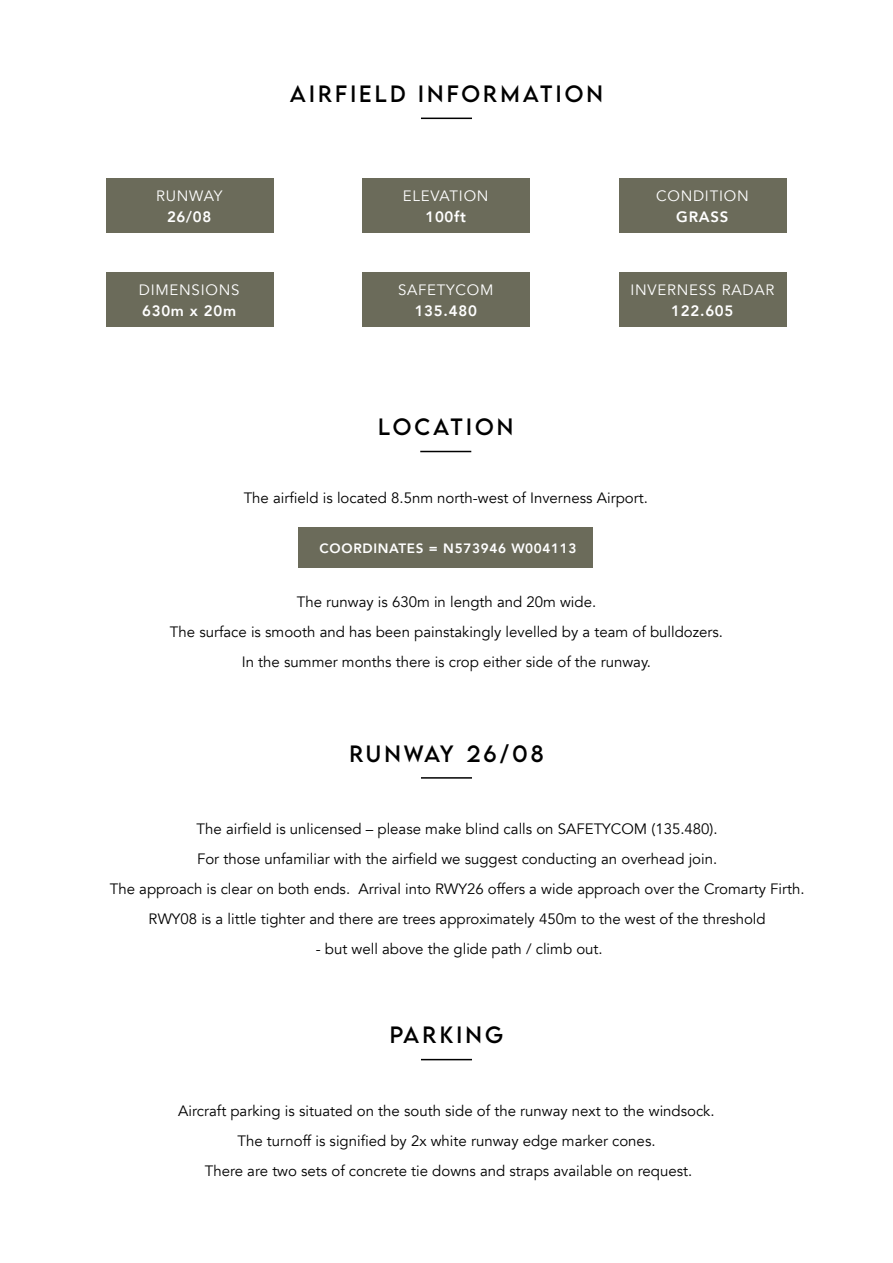
<style>
.page{position:relative;width:893px;height:1263px;background:#fff}
.page>*{position:absolute;margin:0;border:0;box-sizing:border-box;transform-origin:0 0}
.t1{font:21px "LEMONMILK";letter-spacing:.15em;color:#000}
.t2{font:15px/30px "Avenir";color:#000;text-align:center}
.t3{font:15px "Avenir";letter-spacing:.05em;color:#fff}
.t4{font:800 15px "Avenir";letter-spacing:.05em;color:#fff}
.t5{font:800 13.5px "Avenir";letter-spacing:.05em;color:#fff}
</style>
<div class="page">
<hr style="left:421px;top:118px;width:51px;height:1px;background:#000">
<div style="left:106px;top:179px;width:167px;height:54px;background:#6b6b5a"></div>
<div style="left:619px;top:272px;width:168px;height:55px;background:#6b6b5a"></div>
<div style="left:363px;top:179px;width:167px;height:54px;background:#6b6b5a"></div>
<div style="left:619px;top:179px;width:168px;height:54px;background:#6b6b5a"></div>
<div style="left:106px;top:272px;width:167px;height:55px;background:#6b6b5a"></div>
<div style="left:363px;top:272px;width:167px;height:55px;background:#6b6b5a"></div>
<hr style="left:420px;top:451px;width:51px;height:1px;background:#000">
<div style="left:298px;top:528px;width:295px;height:40px;background:#6b6b5a"></div>
<hr style="left:421px;top:777px;width:51px;height:2px;background:#000">
<hr style="left:421px;top:1059px;width:51px;height:1px;background:#000">
<p class="t3" style="left:156px;top:187px;width:68px">RUNWAY</p>
<p class="t4" style="left:167px;top:205px;width:46px">26/08</p>
<p class="t3" style="left:139px;top:281px;width:102px">DIMENSIONS</p>
<p class="t4" style="left:142px;top:299px;width:96px">630m x 20m</p>
<h1 class="t1" style="left:290px;top:80px;width:315px">AIRFIELD INFORMATION</h1>
<p class="t3" style="left:403px;top:187px;width:87px">ELEVATION</p>
<p class="t4" style="left:425px;top:205px;width:42px">100ft</p>
<p class="t3" style="left:398px;top:281px;width:97px">SAFETYCOM</p>
<p class="t4" style="left:415px;top:299px;width:64px">135.480</p>
<p class="t3" style="left:656px;top:187px;width:94px">CONDITION</p>
<p class="t4" style="left:676px;top:205px;width:54px">GRASS</p>
<p class="t3" style="left:630px;top:281px;width:145px">INVERNESS RADAR</p>
<p class="t4" style="left:671px;top:299px;width:64px">122.605</p>
<h1 class="t1" style="left:378px;top:413px;width:116px">LO CAT ION</h1>
<p class="t2" style="left:244px;top:483px;width:406px">The airfield is located 8.5nm north-west of Inverness Airport.</p>
<p class="t5" style="left:320px;top:538px;width:259px">COORDINATES = N573946 W004113</p>
<p class="t2" style="left:170px;top:587px;width:555px">The runway is 630m in length and 20m wide.<br>The surface is smooth and has been painstakingly levelled by a team of bulldozers.<br>In the summer months there is crop either side of the runway.</p>
<h1 class="t1" style="left:349px;top:740px;width:196px">RUNWAY 26/08</h1>
<p class="t2" style="left:110px;top:814px;width:696px">The airfield is unlicensed – please make blind calls on SAFETYCOM (135.480).<br>For those unfamiliar with the airfield we suggest conducting an overhead join.<br>The approach is clear on both ends. Arrival into RWY26 offers a wide approach over the Cromarty Firth.<br>RWY08 is a little tighter and there are trees approximately 450m to the west of the threshold</p>
<p class="t2" style="left:316px;top:934px;width:288px">- but well above the glide path / climb out.</p>
<h1 class="t1" style="left:390px;top:1021px;width:115px">PARKING</h1>
<p class="t2" style="left:178px;top:1096px;width:538px">Aircraft parking is situated on the south side of the runway next to the windsock.<br>The turnoff is signified by 2x white runway edge marker cones.<br>There are two sets of concrete tie downs and straps available on request.</p>
</div>
